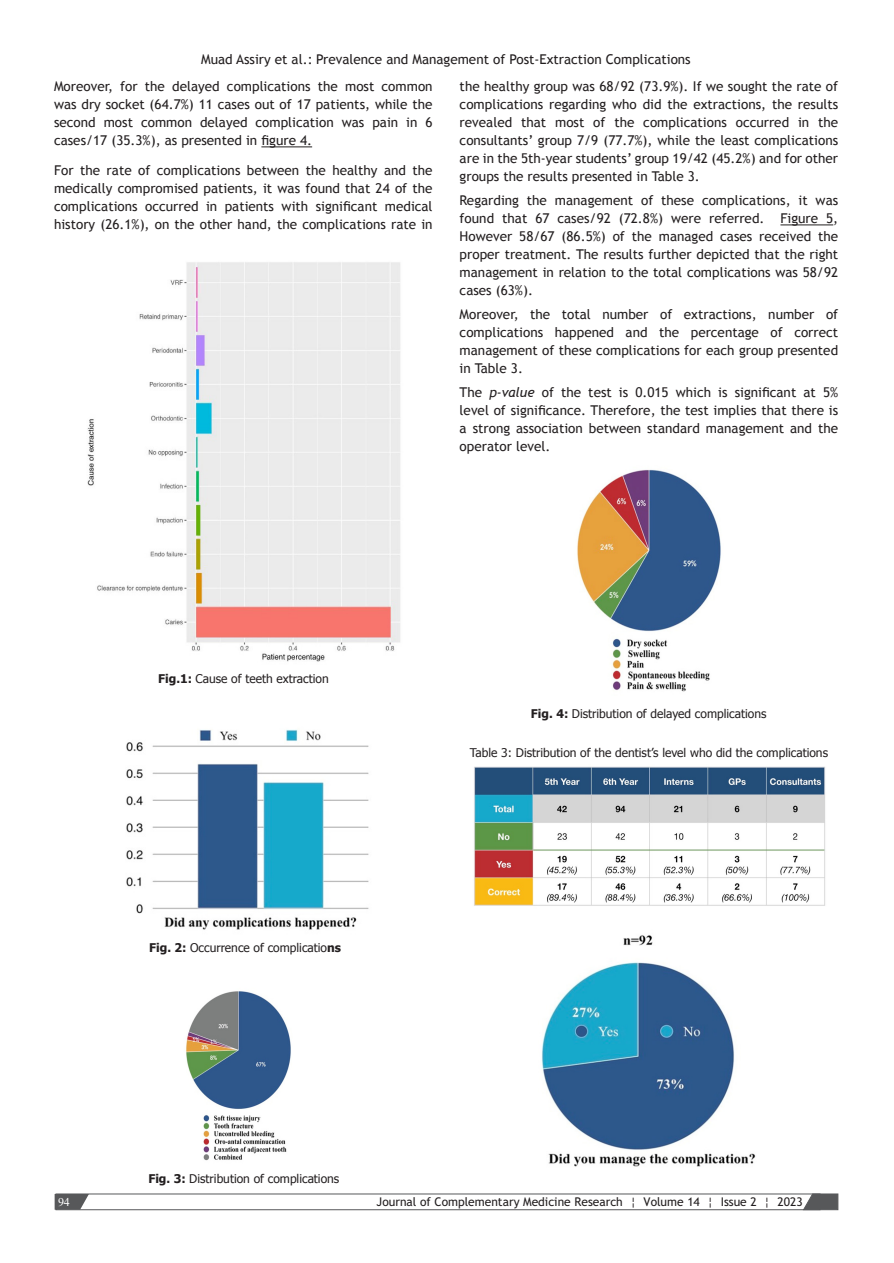
<style>
.page{position:relative;width:894px;height:1263px;background:#fff}
.page>*{position:absolute;margin:0;border:0;box-sizing:border-box;transform-origin:0 0}
.t1{font:13.5px/18px "Trebuchet MS";color:#231f20;text-align:justify}
.t2{font:12px "Tahoma";color:#231f20}
.t3{font:12px "Trebuchet MS";letter-spacing:.005em;color:#231f20}
.t4{font:12px "Times New Roman";color:#fff}
.s1{font-style:italic}
.s2{font-weight:700}
</style>
<div class="page">
<div style="left:56px;top:1193px;width:764px;height:17px;border:1px solid #57585a"></div>
<svg style="left:802px;top:1193px;width:36px;height:17px"></svg>
<svg style="left:55px;top:1194px;width:34px;height:15px"></svg>
<hr style="left:261px;top:146px;width:51px;height:1px;background:#231f20">
<hr style="left:780px;top:224px;width:53px;height:1px;background:#231f20">
<img style="left:87px;top:262px;width:314px;height:400px">
<img style="left:126px;top:729px;width:243px;height:201px">
<img style="left:186px;top:991px;width:105px;height:170px">
<img style="left:577px;top:469px;width:144px;height:223px">
<img style="left:474px;top:766px;width:351px;height:140px">
<img style="left:541px;top:935px;width:215px;height:232px">
<p class="t1" style="left:54px;top:46px;width:638px;line-height:27.3px;text-indent:147px">Muad Assiry et al.: Prevalence and Management of Post-Extraction Complications<br>Moreover, for the delayed complications the most common</p>
<p class="t1" style="left:54px;top:96px;width:380px">was dry socket (64.7%) 11 cases out of 17 patients, while the second most common delayed complication was pain in 6 cases/17 (35.3%), as presented in figure 4.</p>
<p class="t1" style="left:54px;top:162px;width:380px">For the rate of complications between the healthy and the medically compromised patients, it was found that 24 of the complications occurred in patients with significant medical history (26.1%), on the other hand, the complications rate in</p>
<p class="t1" style="left:459px;top:78px;width:380px">the healthy group was 68/92 (73.9%). If we sought the rate of complications regarding who did the extractions, the results revealed that most of the complications occurred in the consultants’ group 7/9 (77.7%), while the least complications are in the 5th-year students’ group 19/42 (45.2%) and for other groups the results presented in Table 3.</p>
<p class="t1" style="left:459px;top:192px;width:380px">Regarding the management of these complications, it was found that 67 cases/92 (72.8%) were referred. Figure 5, However 58/67 (86.5%) of the managed cases received the proper treatment. The results further depicted that the right management in relation to the total complications was 58/92 cases (63%).</p>
<p class="t1" style="left:459px;top:306px;width:380px">Moreover, the total number of extractions, number of complications happened and the percentage of correct management of these complications for each group presented in Table 3.</p>
<p class="t1" style="left:459px;top:384px;width:380px">The <span class="s1">p-value</span> of the test is 0.015 which is significant at 5% level of significance. Therefore, the test implies that there is a strong association between standard management and the operator level.</p>
<p class="t2" style="left:158px;top:670px;width:172px"><span class="s2">Fig.1:</span> Cause of teeth extraction</p>
<p class="t2" style="left:149px;top:939px;width:193px"><span class="s2">Fig. 2:</span> Occurrence of complicatio<span class="s2">ns</span></p>
<p class="t2" style="left:148px;top:1170px;width:192px"><span class="s2">Fig. 3:</span> Distribution of complications</p>
<p class="t2" style="left:530px;top:706px;width:237px"><span class="s2">Fig. 4:</span> Distribution of delayed complications</p>
<p class="t2" style="left:469px;top:745px;width:359px">Table 3: Distribution of the dentist’s level who did the complications</p>
<p class="t4" style="left:58px;top:1195px;width:13px">94</p>
<p class="t3" style="left:376px;top:1194px;width:427px">Journal of Complementary Medicine Research ¦ Volume 14 ¦ Issue 2 ¦ 2023</p>
</div>
